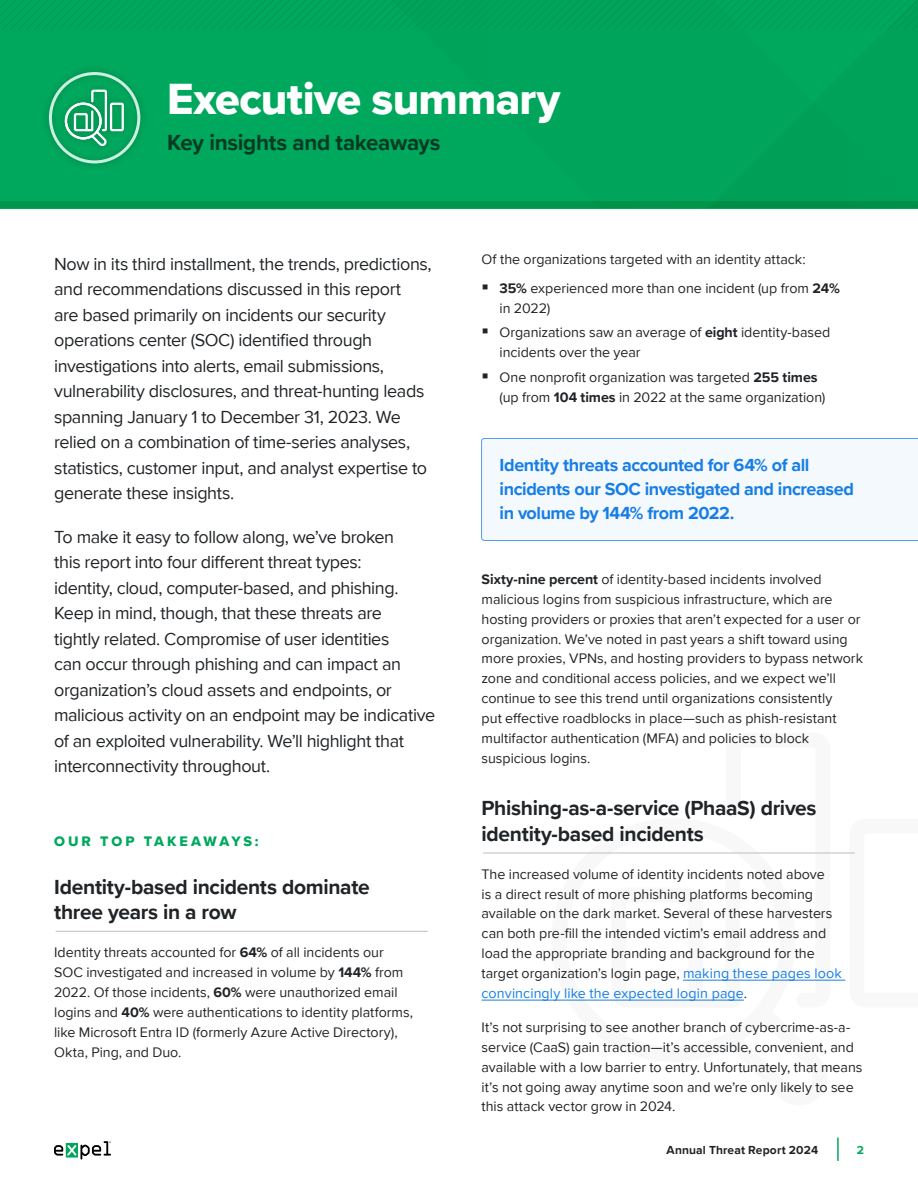
<style>
.page{position:relative;width:918px;height:1188px;background:#fff}
.page>*{position:absolute;margin:0;border:0;box-sizing:border-box;transform-origin:0 0}
.t1{font:45px "Proxima Nova Extrabld";letter-spacing:-.015em;color:#fff}
.t2{font:700 22.5px "Proxima Nova";letter-spacing:-.015em;color:#063a23}
.t3{font:700 21px/25.2px "Proxima Nova";letter-spacing:-.015em;color:#212427}
.t4{font:18px/25.5px "Proxima Nova";letter-spacing:-.025em;color:#212427}
.t5{font:700 18px/24px "Proxima Nova";letter-spacing:-.025em;color:#177ee6}
.t6{font:14.25px/20px "Proxima Nova";letter-spacing:-.005em;color:#212427}
.t7{font:14.25px "Proxima Nova Extrabld";letter-spacing:.2em;color:#00a85d}
.t8{font:700 12px "Proxima Nova";letter-spacing:.01em;color:#212427}
.t9{font:700 12px "Proxima Nova";color:#00a85d}
.s1{font-weight:700}
.s2{color:#177ee6}
</style>
<div class="page">
<div style="left:0;top:30px;width:654px;height:172px;background:#00a85d"></div>
<div style="left:654px;top:30px;width:264px;height:179px;background:#00a45b"></div>
<svg style="left:0;top:0;width:918px;height:30px;background:#00a45a"></svg>
<svg style="left:604px;top:852px;width:251px;height:148px"></svg>
<hr style="left:56px;top:931px;width:372px;height:1px;background:#babec0">
<div style="left:481px;top:438px;width:437px;height:103px;background:#f4f9fe"></div>
<hr style="left:483px;top:853px;width:372px;height:1px;background:#babec0">
<hr style="left:683px;top:980px;width:162px;height:1px;background:#177ee6">
<hr style="left:482px;top:1000px;width:262px;height:1px;background:#177ee6">
<div style="left:41px;top:64px;width:107px;height:107px;background:#000;opacity:.25"></div>
<svg style="left:62px;top:102px;width:63px;height:44px"></svg>
<div style="left:91px;top:90px;width:16px;height:41px;border:2px solid #fff"></div>
<div style="left:49px;top:72px;width:91px;height:91px;border:3px solid #cceedf;border-radius:50%"></div>
<div style="left:0;top:202px;width:918px;height:6px;background:#00964b"></div>
<hr style="left:837px;top:1138px;width:2px;height:23px;background:#00a85d">
<svg style="left:54px;top:1141px;width:57px;height:19px"></svg>
<h1 class="t1" style="left:167px;top:65px;width:395px">Executive summary</h1>
<h2 class="t2" style="left:167px;top:125px;width:275px">Key insights and takeaways</h2>
<p class="t4" style="left:54px;top:250px;width:379px">Now in its third installment, the trends, predictions, and recommendations discussed in this report<br>are based primarily on incidents our security operations center (SOC) identified through investigations into alerts, email submissions, vulnerability disclosures, and threat-hunting leads spanning January 1 to December 31, 2023. We relied on a combination of time-series analyses, statistics, customer input, and analyst expertise to generate these insights.</p>
<p class="t4" style="left:54px;top:523px;width:383px">To make it easy to follow along, we’ve broken<br>this report into four different threat types:<br>identity, cloud, computer-based, and phishing.<br>Keep in mind, though, that these threats are<br>tightly related. Compromise of user identities<br>can occur through phishing and can impact an organization’s cloud assets and endpoints, or malicious activity on an endpoint may be indicative of an exploited vulnerability. We’ll highlight that interconnectivity throughout.</p>
<p class="t7" style="left:54px;top:831px;width:206px">OUR TOP TAKEAWAYS:</p>
<h3 class="t3" style="left:54px;top:874px;width:317px">Identity-based incidents dominate three years in a row</h3>
<p class="t6" style="left:54px;top:942px;width:360px">Identity threats accounted for <span class="s1">64%</span> of all incidents our SOC investigated and increased in volume by <span class="s1">144%</span> from 2022. Of those incidents, <span class="s1">60%</span> were unauthorized email logins and <span class="s1">40%</span> were authentications to identity platforms, like Microsoft Entra ID (formerly Azure Active Directory), Okta, Ping, and Duo.</p>
<p class="t6" style="left:500px;top:244px;width:342px;line-height:29px;text-indent:-18px">Of the organizations targeted with an identity attack:<br><span class="s1">35%</span> experienced more than one incident (up from <span class="s1">24%</span></p>
<p class="t6" style="left:500px;top:295px;width:332px;line-height:24.5px">in 2022)<br>Organizations saw an average of <span class="s1">eight</span> identity-based</p>
<p class="t6" style="left:500px;top:340px;width:320px;line-height:24.5px">incidents over the year<br>One nonprofit organization was targeted <span class="s1">255 times</span></p>
<p class="t6" style="left:500px;top:386px;width:327px">(up from <span class="s1">104 times</span> in 2022 at the same organization)</p>
<p class="t5" style="left:500px;top:452px;width:356px">Identity threats accounted for 64% of all incidents our SOC investigated and increased in volume by 144% from 2022.</p>
<p class="t6" style="left:482px;top:568px;width:383px"><span class="s1">Sixty-nine percent</span> of identity-based incidents involved malicious logins from suspicious infrastructure, which are hosting providers or proxies that aren’t expected for a user or organization. We’ve noted in past years a shift toward using more proxies, VPNs, and hosting providers to bypass network zone and conditional access policies, and we expect we’ll continue to see this trend until organizations consistently<br>put effective roadblocks in place—such as phish-resistant multifactor authentication (MFA) and policies to block suspicious logins.</p>
<h3 class="t3" style="left:482px;top:795px;width:337px">Phishing-as-a-service (PhaaS) drives identity-based incidents</h3>
<p class="t6" style="left:482px;top:863px;width:362px">The increased volume of identity incidents noted above<br>is a direct result of more phishing platforms becoming available on the dark market. Several of these harvesters can both pre-fill the intended victim’s email address and load the appropriate branding and background for the target organization’s login page, <span class="s2">making these pages look convincingly like the expected login page</span>.</p>
<p class="t6" style="left:482px;top:1016px;width:382px">It’s not surprising to see another branch of cybercrime-as-a&shy;service (CaaS) gain traction—it’s accessible, convenient, and available with a low barrier to entry. Unfortunately, that means it’s not going away anytime soon and we’re only likely to see this attack vector grow in 2024.</p>
<p class="t8" style="left:667px;top:1141px;width:153px">Annual Threat Report 2024</p>
<p class="t9" style="left:857px;top:1141px;width:9px">2</p>
</div>
